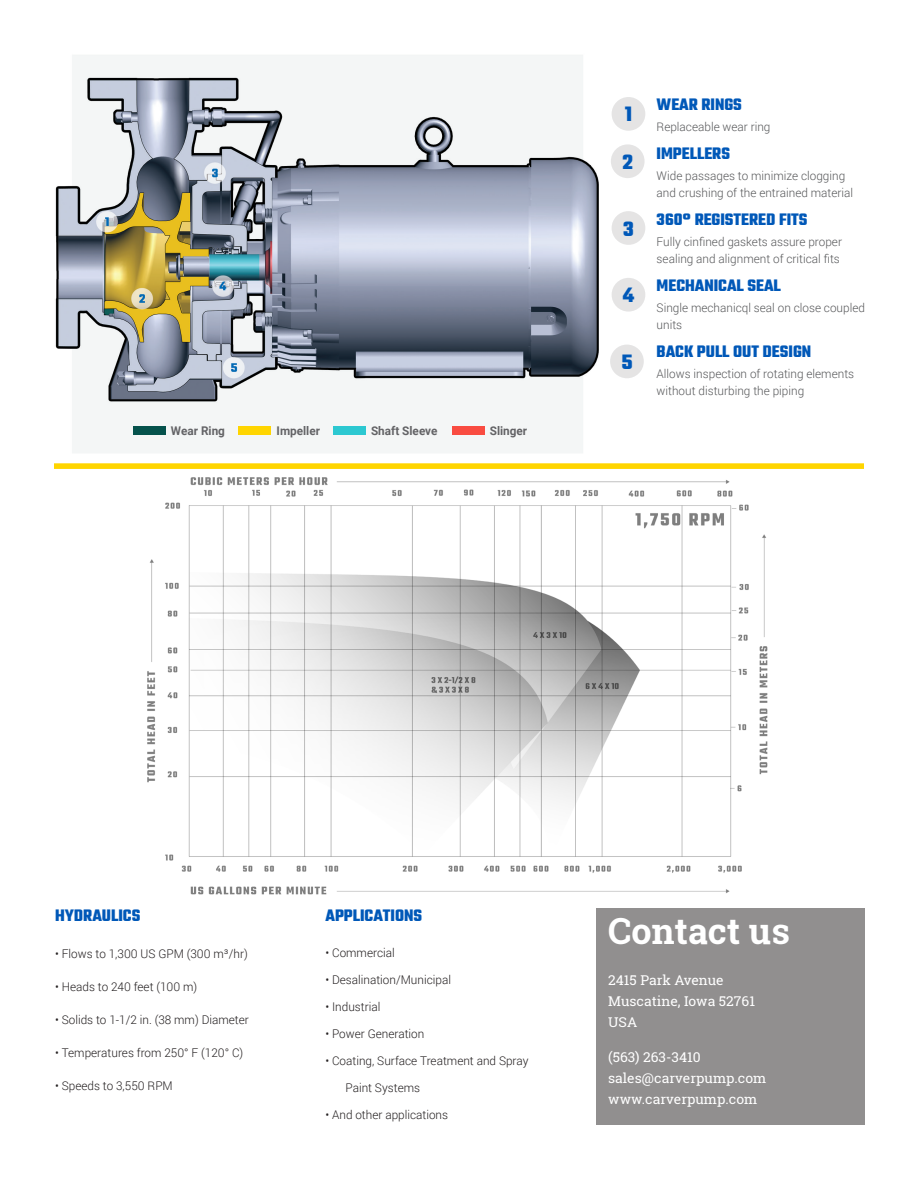
<style>
.page{position:relative;width:918px;height:1188px;background:#fff}
.page>*{position:absolute;margin:0;border:0;box-sizing:border-box;transform-origin:0 0}
.t1{font:700 36px "Roboto Slab";color:#fff}
.t2{font:700 22.5px "Teko";color:#0058b8}
.t3{font:700 18px "Teko";color:#0058b8}
.t4{font:13.5px "Roboto Slab";color:#fff}
.t5{font:300 12px "Roboto";color:#231f20}
.t6{font:300 12px/16.5px "Roboto";color:#57585a}
.t7{font:700 12px "Roboto";color:#636366}
</style>
<div class="page">
<img style="left:55px;top:55px;width:572px;height:398px">
<div style="left:54px;top:463px;width:810px;height:6px;background:#ffd500"></div>
<div style="left:596px;top:908px;width:268px;height:217px;background:#918f8f"></div>
<div style="left:612px;top:97px;width:33px;height:34px;background:#e5e4e4;border-radius:50%"></div>
<div style="left:611px;top:144px;width:34px;height:34px;background:#e5e4e4;border-radius:50%"></div>
<div style="left:612px;top:211px;width:33px;height:34px;background:#e5e4e4;border-radius:50%"></div>
<div style="left:612px;top:278px;width:33px;height:34px;background:#e5e4e4;border-radius:50%"></div>
<div style="left:610px;top:345px;width:34px;height:33px;background:#e5e4e4;border-radius:50%"></div>
<img style="left:147px;top:477px;width:621px;height:418px">
<div style="left:333px;top:427px;width:33px;height:8px;background:#2cc8d1"></div>
<div style="left:452px;top:427px;width:32px;height:8px;background:#f94c41"></div>
<div style="left:133px;top:426px;width:33px;height:9px;background:#05524c"></div>
<div style="left:238px;top:426px;width:33px;height:9px;background:#ffd500"></div>
<p class="t7" style="left:171px;top:422px;width:56px">Wear Ring</p>
<p class="t7" style="left:277px;top:422px;width:45px">Impeller</p>
<p class="t7" style="left:371px;top:423px;width:68px">Shaft Sleeve</p>
<p class="t7" style="left:490px;top:423px;width:39px">Slinger</p>
<p class="t2" style="left:625px;top:100px;width:9px">1</p>
<p class="t2" style="left:622px;top:147px;width:12px">2</p>
<p class="t2" style="left:623px;top:214px;width:12px">3</p>
<p class="t2" style="left:623px;top:281px;width:13px">4</p>
<p class="t2" style="left:621px;top:347px;width:13px">5</p>
<p class="t3" style="left:657px;top:93px;width:87px">WEAR RINGS</p>
<p class="t6" style="left:657px;top:118px;width:115px">Replaceable wear ring</p>
<p class="t3" style="left:657px;top:142px;width:75px">IMPELLERS</p>
<p class="t6" style="left:657px;top:167px;width:198px">Wide passages to minimize clogging and crushing of the entrained material</p>
<p class="t3" style="left:657px;top:208px;width:152px">360° REGISTERED FITS</p>
<p class="t6" style="left:657px;top:233px;width:187px">Fully cinfined gaskets assure proper sealing and alignment of critical fits</p>
<p class="t3" style="left:657px;top:274px;width:126px">MECHANICAL SEAL</p>
<p class="t6" style="left:657px;top:299px;width:210px">Single mechanicql seal on close coupled units</p>
<p class="t3" style="left:657px;top:340px;width:156px">BACK PULL OUT DESIGN</p>
<p class="t6" style="left:657px;top:365px;width:199px">Allows inspection of rotating elements without disturbing the piping</p>
<p class="t3" style="left:55px;top:904px;width:87px">HYDRAULICS</p>
<p class="t5" style="left:55px;top:946px;width:194px">• Flows to 1,300 US GPM (300 m³/hr)</p>
<p class="t5" style="left:55px;top:979px;width:144px">• Heads to 240 feet (100 m)</p>
<p class="t5" style="left:55px;top:1012px;width:195px">• Solids to 1-1/2 in. (38 mm) Diameter</p>
<p class="t5" style="left:55px;top:1045px;width:190px">• Temperatures from 250° F (120° C)</p>
<p class="t5" style="left:55px;top:1078px;width:119px">• Speeds to 3,550 RPM</p>
<p class="t3" style="left:325px;top:904px;width:98px">APPLICATIONS</p>
<p class="t5" style="left:325px;top:944px;width:71px">• Commercial</p>
<p class="t5" style="left:325px;top:971px;width:127px">• Desalination/Municipal</p>
<p class="t5" style="left:325px;top:998px;width:57px">• Industrial</p>
<p class="t5" style="left:325px;top:1025px;width:100px">• Power Generation</p>
<p class="t5" style="left:325px;top:1052px;width:205px">• Coating, Surface Treatment and Spray</p>
<p class="t5" style="left:345px;top:1079px;width:76px">Paint Systems</p>
<p class="t5" style="left:325px;top:1106px;width:124px">• And other applications</p>
<p class="t1" style="left:608px;top:906px;width:183px">Contact us</p>
<p class="t4" style="left:608px;top:970px;width:117px">2415 Park Avenue</p>
<p class="t4" style="left:608px;top:991px;width:148px">Muscatine, Iowa 52761</p>
<p class="t4" style="left:608px;top:1012px;width:31px">USA</p>
<p class="t4" style="left:608px;top:1048px;width:94px">(563) 263-3410</p>
<p class="t4" style="left:608px;top:1069px;width:160px">sales@carverpump.com</p>
<p class="t4" style="left:608px;top:1090px;width:151px">www.carverpump.com</p>
</div>
